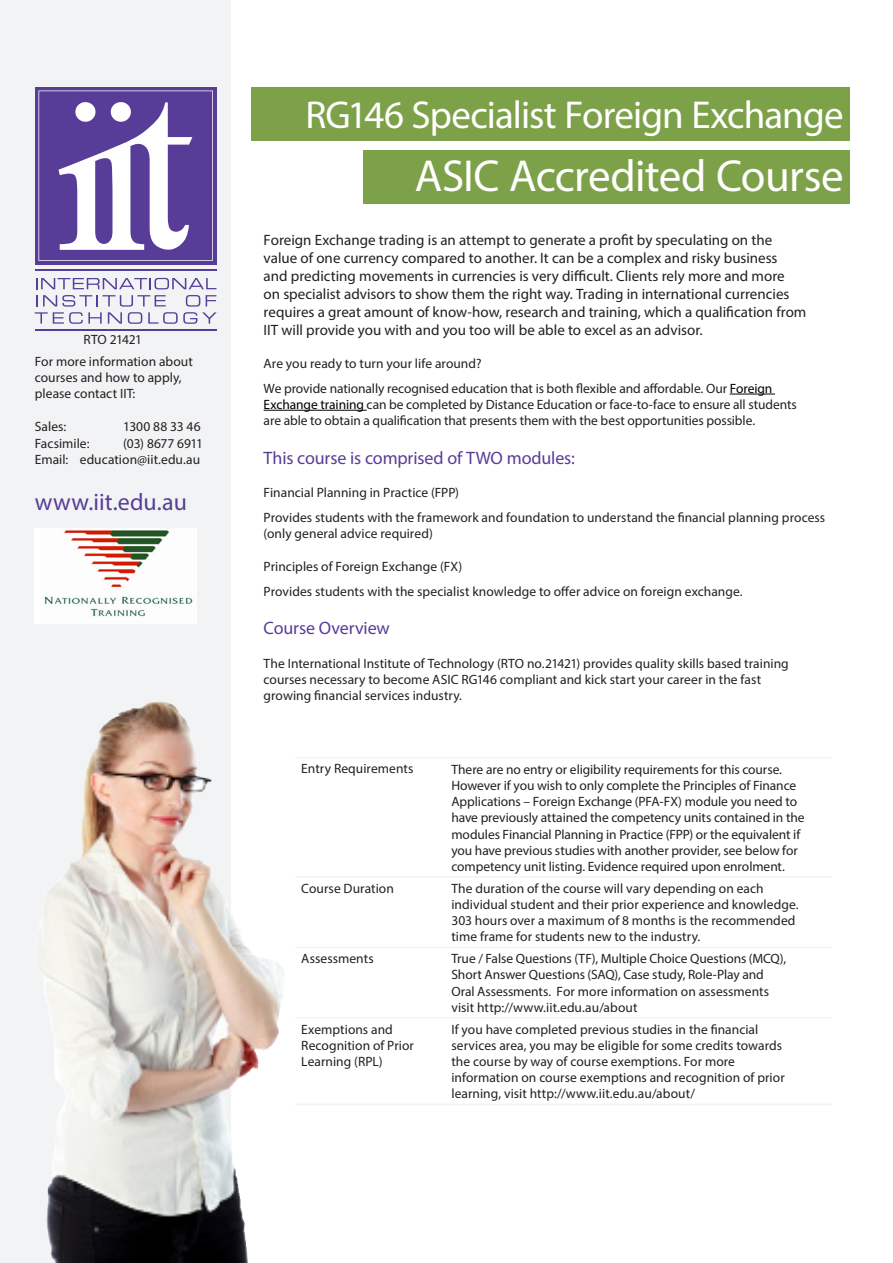
<style>
.page{position:relative;width:893px;height:1263px;background:#fff}
.page>*{position:absolute;margin:0;border:0;box-sizing:border-box;transform-origin:0 0}
.Green_Heading{font:45px "Myriad Pro";letter-spacing:-.015em;color:#fff}
.Green_Heading-2{font:39px "Myriad Pro";letter-spacing:-.025em;color:#fff}
.Sub_Headings{font:24px "Myriad Pro";color:#573d98}
.Sub_Headings-2{font:18px "Myriad Pro";letter-spacing:-.005em;color:#573d98}
.Body_Text{font:15px/18px "Myriad Pro";color:#231f20}
.Module_Headings{font:13.5px/16.2px "Myriad Pro";color:#231f20}
.Body_Text-2{font:13.5px/16.2px "Myriad Pro";color:#231f20}
.Sub_Headings-3{font:13.5px/16.2px "Myriad Pro";letter-spacing:.005em;color:#231f20}
.Body_Text-3{font:13.5px "Myriad Pro";letter-spacing:-.035em;color:#231f20}
.s1{color:#000}
</style>
<div class="page">
<svg style="left:3px;top:3px;width:225px;height:1257px;fill:#f2f3f4"></svg>
<div style="left:0;top:0;width:231px;height:1263px;border:2px solid #f2f3f4"></div>
<hr style="left:730px;top:394px;width:45px;height:1px;background:#000">
<hr style="left:264px;top:410px;width:103px;height:1px;background:#000">
<img style="left:34px;top:702px;width:114px;height:515px">
<hr style="left:295px;top:876px;width:150px;height:2px;background:#f2f3f4">
<hr style="left:445px;top:876px;width:387px;height:2px;background:#f2f3f4">
<hr style="left:295px;top:947px;width:150px;height:1px;background:#f2f3f4">
<hr style="left:445px;top:947px;width:387px;height:1px;background:#f2f3f4">
<hr style="left:295px;top:757px;width:150px;height:1px;background:#f2f3f4">
<hr style="left:445px;top:757px;width:387px;height:1px;background:#f2f3f4">
<hr style="left:295px;top:1017px;width:150px;height:1px;background:#f2f3f4">
<hr style="left:445px;top:1017px;width:387px;height:1px;background:#f2f3f4">
<hr style="left:295px;top:1103px;width:150px;height:2px;background:#f2f3f4">
<hr style="left:445px;top:1103px;width:387px;height:2px;background:#f2f3f4">
<div style="left:363px;top:151px;width:487px;height:53px;background:#7da148"></div>
<div style="left:251px;top:87px;width:599px;height:53px;background:#7da148"></div>
<div style="left:35px;top:87px;width:182px;height:177px;background:#573d98"></div>
<svg style="left:38px;top:91px;width:175px;height:170px"></svg>
<svg style="left:36px;top:278px;width:180px;height:11px"></svg>
<svg style="left:35px;top:295px;width:182px;height:29px"></svg>
<hr style="left:35px;top:269px;width:181px;height:2px;background:#573d98">
<hr style="left:35px;top:329px;width:181px;height:2px;background:#573d98">
<img style="left:35px;top:528px;width:162px;height:95px">
<p class="Body_Text-3" style="left:84px;top:331px;width:60px">RTO 21421</p>
<p class="Body_Text-2" style="left:35px;top:353px;width:160px">For more information about courses and how to apply, please contact IIT:</p>
<p class="Body_Text-2" style="left:35px;top:418px;width:33px">Sales:</p>
<p class="Body_Text-2" style="left:123px;top:418px;width:79px">1300 88 33 46</p>
<p class="Body_Text-2" style="left:35px;top:435px;width:56px">Facsimile:</p>
<p class="Body_Text-2" style="left:35px;top:435px;width:170px;text-align:right">(03) 8677 6911<br>Email: education@iit.edu.au</p>
<p class="Sub_Headings" style="left:35px;top:487px;width:154px">www.iit.edu.au</p>
<p class="Green_Heading-2" style="left:305px;top:91px;width:540px">RG146 Specialist Foreign Exchange</p>
<p class="Green_Heading" style="left:415px;top:148px;width:430px">ASIC Accredited Course</p>
<p class="Body_Text" style="left:264px;top:230px;width:544px">Foreign Exchange trading is an attempt to generate a profit by speculating on the value of one currency compared to another. It can be a complex and risky business<br>and predicting movements in currencies is very difficult. Clients rely more and more<br>on specialist advisors to show them the right way. Trading in international currencies requires a great amount of know-how, research and training, which a qualification from IIT will provide you with and you too will be able to excel as an advisor.</p>
<p class="Module_Headings" style="left:264px;top:355px;width:219px">Are you ready to turn your life around?</p>
<p class="Body_Text-2" style="left:264px;top:380px;width:535px">We provide nationally recognised education that is both flexible and affordable. Our <span class="s1">Foreign<br>Exchange training</span> can be completed by Distance Education or face-to-face to ensure all students are able to obtain a qualification that presents them with the best opportunities possible.</p>
<p class="Sub_Headings-2" style="left:264px;top:447px;width:313px">This course is comprised of TWO modules:</p>
<p class="Module_Headings" style="left:264px;top:484px;width:197px">Financial Planning in Practice (FPP)</p>
<p class="Body_Text-2" style="left:264px;top:509px;width:563px">Provides students with the framework and foundation to understand the financial planning process (only general advice required)</p>
<p class="Module_Headings" style="left:264px;top:558px;width:200px">Principles of Foreign Exchange (FX)</p>
<p class="Body_Text-2" style="left:264px;top:583px;width:481px">Provides students with the specialist knowledge to offer advice on foreign exchange.</p>
<p class="Sub_Headings-2" style="left:264px;top:617px;width:128px">Course Overview</p>
<p class="Sub_Headings-3" style="left:264px;top:655px;width:527px">The International Institute of Technology (RTO no.21421) provides quality skills based training courses necessary to become ASIC RG146 compliant and kick start your career in the fast growing financial services industry.</p>
<p class="Module_Headings" style="left:301px;top:761px;width:114px">Entry Requirements</p>
<p class="Module_Headings" style="left:451px;top:761px;width:355px">There are no entry or eligibility requirements for this course.<br>However if you wish to only complete the Principles of Finance Applications – Foreign Exchange (PFA-FX) module you need to have previously attained the competency units contained in the modules Financial Planning in Practice (FPP) or the equivalent if you have previous studies with another provider, see below for competency unit listing. Evidence required upon enrolment.</p>
<p class="Module_Headings" style="left:301px;top:880px;width:94px">Course Duration</p>
<p class="Module_Headings" style="left:451px;top:880px;width:349px">The duration of the course will vary depending on each individual student and their prior experience and knowledge.<br>303 hours over a maximum of 8 months is the recommended time frame for students new to the industry.</p>
<p class="Module_Headings" style="left:301px;top:950px;width:74px">Assessments</p>
<p class="Module_Headings" style="left:451px;top:950px;width:336px">True / False Questions (TF), Multiple Choice Questions (MCQ), Short Answer Questions (SAQ), Case study, Role-Play and Oral Assessments. For more information on assessments visit http://www.iit.edu.au/about</p>
<p class="Module_Headings" style="left:301px;top:1021px;width:114px">Exemptions and<br>Recognition of Prior<br>Learning (RPL)</p>
<p class="Body_Text-2" style="left:451px;top:1021px;width:335px">If you have completed previous studies in the financial services area, you may be eligible for some credits towards the course by way of course exemptions. For more information on course exemptions and recognition of prior learning, visit http://www.iit.edu.au/about/</p>
</div>
